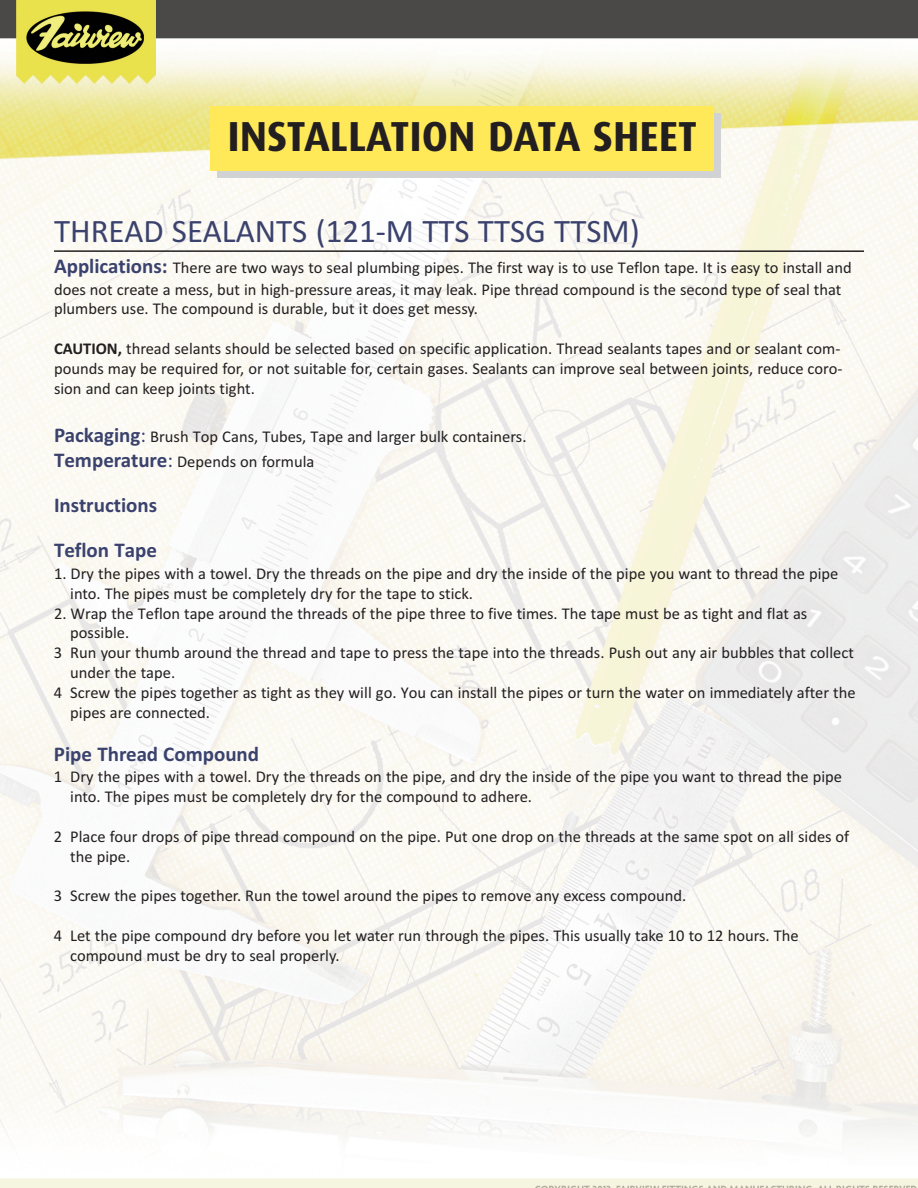
<style>
.page{position:relative;width:918px;height:1188px;background:#fff}
.page>*{position:absolute;margin:0;border:0;box-sizing:border-box;transform-origin:0 0}
.t1{font:700 42px "Dax";color:#231f20}
.t2{font:33px "Calibri";color:#3a426d}
.t3{font:700 21px/45px "Calibri";color:#3a426d}
.t4{font:16.5px/19.8px "Calibri";color:#231f20}
.s1{font-weight:700;font-size:21px;color:#3a426d}
.s2{font-weight:700}
.s3{font-size:21px;color:#3a426d}
</style>
<div class="page">
<img style="left:0;top:0;width:918px;height:1188px">
<div style="left:217px;top:113px;width:504px;height:65px;background:#d1d2d4"></div>
<div style="left:211px;top:106px;width:503px;height:65px;background:#ffe958"></div>
<hr style="left:54px;top:250px;width:810px;height:2px;background:#231f20">
<h1 class="t1" style="left:227px;top:113px;width:471px">INSTALLATION DATA SHEET</h1>
<h2 class="t2" style="left:54px;top:211px;width:587px">THREAD SEALANTS (121-M TTS TTSG TTSM)</h2>
<p class="t4" style="left:54px;top:256px;width:799px;line-height:21.8px"><span class="s1">Applications:</span> There are two ways to seal plumbing pipes. The first way is to use Teflon tape. It is easy to install and does not create a mess, but in high-pressure areas, it may leak. Pipe thread compound is the second type of seal that</p>
<p class="t4" style="left:54px;top:299px;width:426px">plumbers use. The compound is durable, but it does get messy.</p>
<p class="t4" style="left:54px;top:338px;width:790px"><span class="s2">CAUTION,</span> thread selants should be selected based on specific application. Thread sealants tapes and or sealant com&shy;pounds may be required for, or not suitable for, certain gases. Sealants can improve seal between joints, reduce coro&shy;sion and can keep joints tight.</p>
<p class="t4" style="left:54px;top:424px;width:474px;line-height:25.2px"><span class="s1">Packaging</span><span class="s3">:</span> Brush Top Cans, Tubes, Tape and larger bulk containers.<br><span class="s1">Temperature</span><span class="s3">:</span> Depends on formula</p>
<p class="t3" style="left:54px;top:482px;width:105px">Instructions<br>Teflon Tape</p>
<p class="t4" style="left:70px;top:563px;width:770px;text-indent:-16px">1. Dry the pipes with a towel. Dry the threads on the pipe and dry the inside of the pipe you want to thread the pipe into. The pipes must be completely dry for the tape to stick.</p>
<p class="t4" style="left:54px;top:603px;width:755px">2. Wrap the Teflon tape around the threads of the pipe three to five times. The tape must be as tight and flat as</p>
<p class="t4" style="left:70px;top:623px;width:60px">possible.</p>
<p class="t4" style="left:54px;top:643px;width:801px">3 Run your thumb around the thread and tape to press the tape into the threads. Push out any air bubbles that collect</p>
<p class="t4" style="left:70px;top:662px;width:106px">under the tape.</p>
<p class="t4" style="left:54px;top:682px;width:803px">4 Screw the pipes together as tight as they will go. You can install the pipes or turn the water on immediately after the</p>
<p class="t4" style="left:70px;top:702px;width:141px">pipes are connected.</p>
<p class="t3" style="left:54px;top:731px;width:207px">Pipe Thread Compound</p>
<p class="t4" style="left:70px;top:767px;width:773px;text-indent:-16px">1 Dry the pipes with a towel. Dry the threads on the pipe, and dry the inside of the pipe you want to thread the pipe into. The pipes must be completely dry for the compound to adhere.</p>
<p class="t4" style="left:70px;top:826px;width:781px;text-indent:-16px">2 Place four drops of pipe thread compound on the pipe. Put one drop on the threads at the same spot on all sides of the pipe.</p>
<p class="t4" style="left:54px;top:886px;width:634px">3 Screw the pipes together. Run the towel around the pipes to remove any excess compound.</p>
<p class="t4" style="left:70px;top:925px;width:730px;text-indent:-16px">4 Let the pipe compound dry before you let water run through the pipes. This usually take 10 to 12 hours. The compound must be dry to seal properly.</p>
</div>
